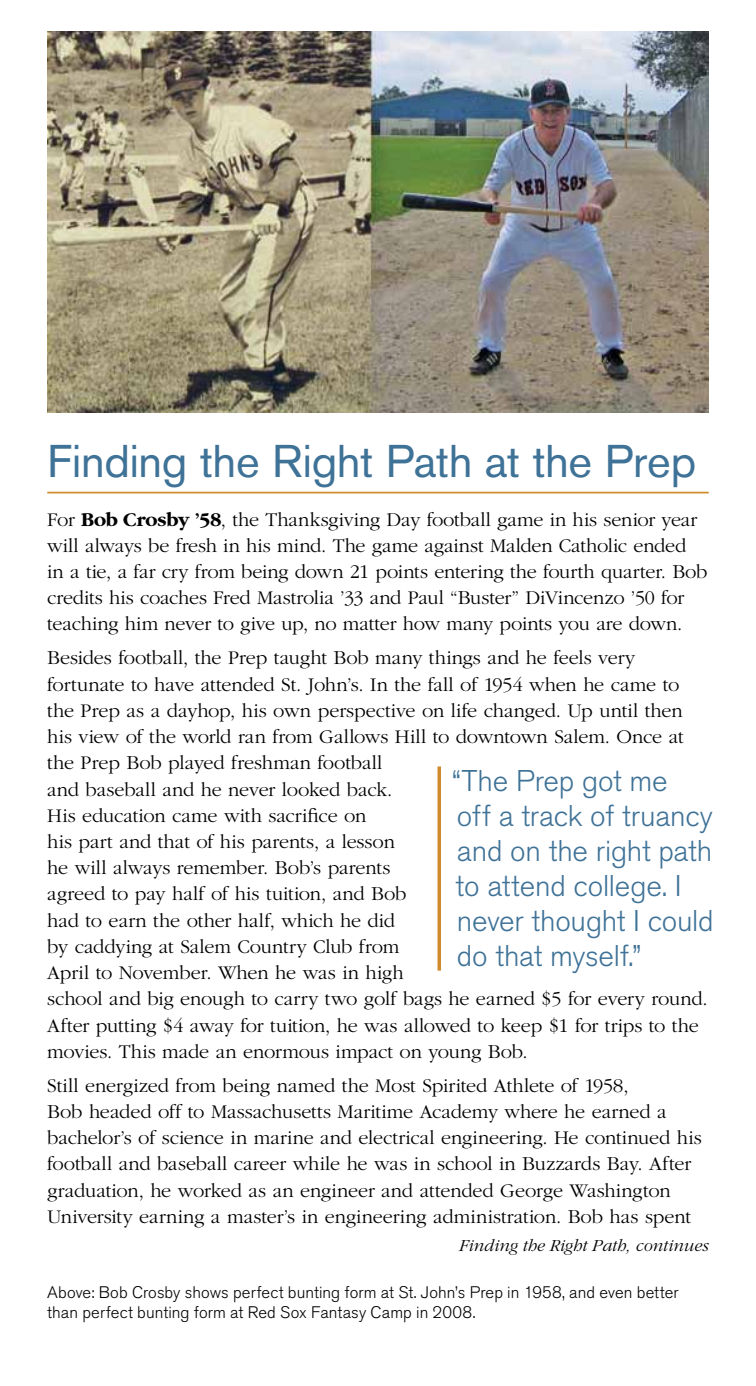
<style>
.page{position:relative;width:756px;height:1386px;background:#fff}
.page>*{position:absolute;margin:0;border:0;box-sizing:border-box;transform-origin:0 0}
.t1{font:45.5px "Akzidenz Grotesk Pro";letter-spacing:-.01em;color:#3f7297}
.t2{font:300 29.75px/35px "Akzidenz Grotesk Pro";letter-spacing:-.005em;color:#3f7297}
.t3{font:300 20.12px/26.2px "Garamond";letter-spacing:-.005em;color:#000}
.t4{font:italic 300 17.5px "Garamond";letter-spacing:-.005em;color:#000}
.t5{font:300 16.62px/20.1px "Akzidenz Grotesk Pro";letter-spacing:.005em;color:#000}
.s1{font-weight:700}
</style>
<div class="page">
<hr style="left:47px;top:492px;width:662px;height:1px;background:#cf8b2d">
<img style="left:47px;top:32px;width:662px;height:380px">
<hr style="left:438px;top:766px;width:3px;height:205px;background:#cf8b2d">
<h1 class="t1" style="left:47px;top:431px;width:651px">Finding the Right Path at the Prep</h1>
<p class="t3" style="left:47px;top:506px;width:662px">For <span class="s1">Bob Crosby ’58</span>, the Thanksgiving Day football game in his senior year will always be fresh in his mind. The game against Malden Catholic ended in a tie, a far cry from being down 21 points entering the fourth quarter. Bob credits his coaches Fred Mastrolia ’33 and Paul “Buster” DiVincenzo ’50 for teaching him never to give up, no matter how many points you are down.</p>
<p class="t3" style="left:47px;top:645px;width:662px">Besides football, the Prep taught Bob many things and he feels very fortunate to have attended St. John’s. In the fall of 1954 when he came to the Prep as a dayhop, his own perspective on life changed. Up until then his view of the world ran from Gallows Hill to downtown Salem. Once at the Prep Bob played freshman football<br>and baseball and he never looked back.<br>His education came with sacrifice on<br>his part and that of his parents, a lesson<br>he will always remember. Bob’s parents<br>agreed to pay half of his tuition, and Bob<br>had to earn the other half, which he did<br>by caddying at Salem Country Club from<br>April to November. When he was in high<br>school and big enough to carry two golf bags he earned $5 for every round.<br>After putting $4 away for tuition, he was allowed to keep $1 for trips to the movies. This made an enormous impact on young Bob.</p>
<p class="t3" style="left:47px;top:1073px;width:656px">Still energized from being named the Most Spirited Athlete of 1958,<br>Bob headed off to Massachusetts Maritime Academy where he earned a bachelor’s of science in marine and electrical engineering. He continued his football and baseball career while he was in school in Buzzards Bay. After graduation, he worked as an engineer and attended George Washington University earning a master’s in engineering administration. Bob has spent</p>
<h2 class="t2" style="left:452px;top:763px;width:263px">“The Prep got me<br>off a track of truancy and on the right path to attend college. I never thought I could do that myself.”</h2>
<p class="t4" style="left:459px;top:1236px;width:251px">Finding the Right Path, continues</p>
<p class="t5" style="left:47px;top:1282px;width:633px">Above: Bob Crosby shows perfect bunting form at St. John’s Prep in 1958, and even better than perfect bunting form at Red Sox Fantasy Camp in 2008.</p>
</div>
